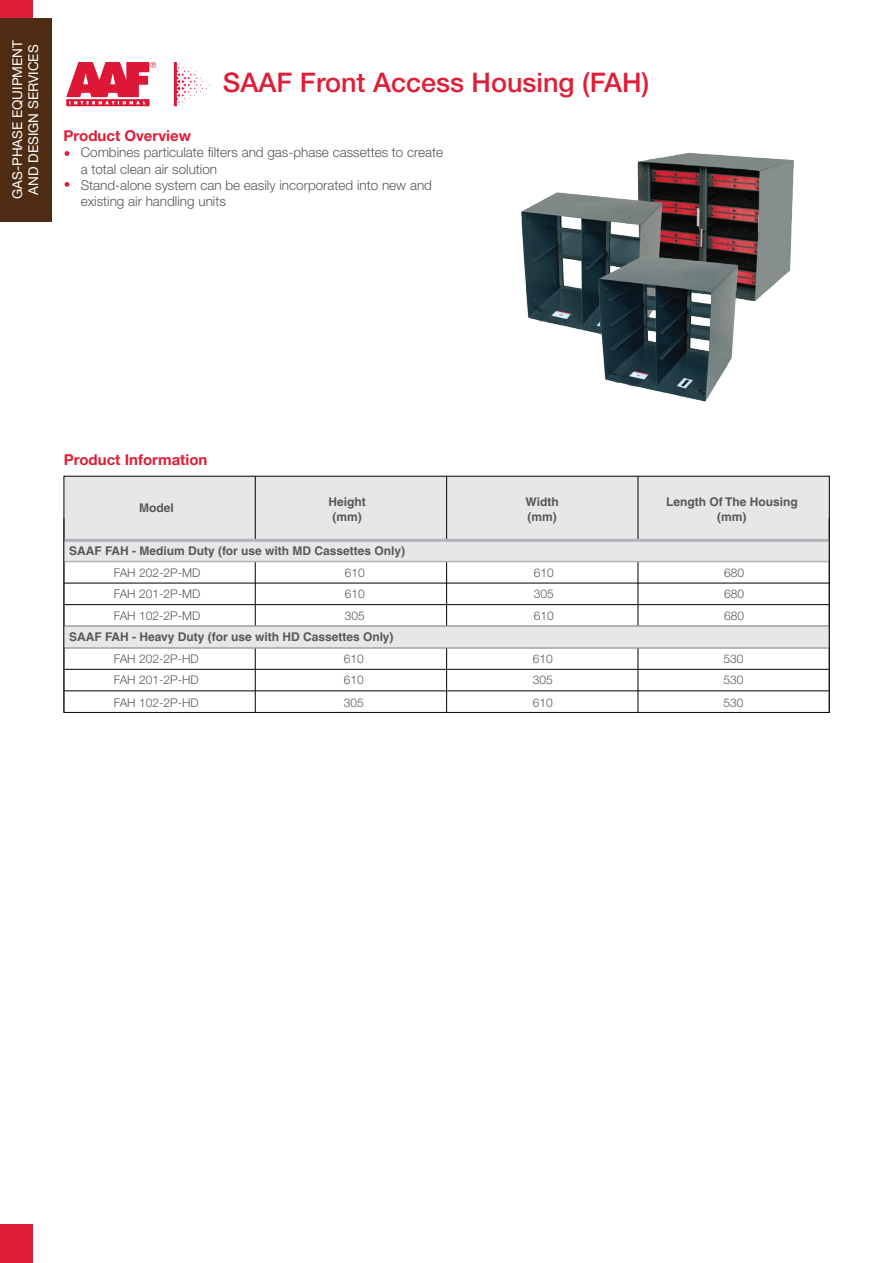
<style>
.page{position:relative;width:893px;height:1263px;background:#fff}
.page>*{position:absolute;margin:0;border:0;box-sizing:border-box;transform-origin:0 0}
.t1{font:500 27px "Helvetica Neue LT Std";color:#df1e38}
.t2{font:700 15px "Helvetica Neue";color:#df1e39}
.t3{font:300 13.5px/16.2px "Helvetica Neue";color:#57585a}
.t4{font:13.5px/16.2px "Helvetica Neue LT Std";color:#fff;text-align:center}
.t5{font:700 12px/14.4px "Helvetica";color:#57585a;text-align:center}
.t6{font:300 12px/21px "Helvetica Neue";color:#57585a}
</style>
<div class="page">
<div style="left:0;top:0;width:33px;height:18px;background:#df1e38"></div>
<div style="left:0;top:1225px;width:32px;height:38px;background:#df1e38"></div>
<div style="left:0;top:18px;width:51px;height:203px;background:#4e2c13"></div>
<svg style="left:65px;top:151px;width:4px;height:5px"></svg>
<svg style="left:65px;top:182px;width:4px;height:5px"></svg>
<div style="left:64px;top:476px;width:765px;height:64px;background:#e6e7e9"></div>
<div style="left:64px;top:476px;width:765px;height:237px;border:1px solid #000001"></div>
<hr style="left:64px;top:691px;width:765px;height:1px;background:#000001">
<hr style="left:64px;top:669px;width:765px;height:1px;background:#000001">
<hr style="left:64px;top:604px;width:765px;height:1px;background:#000001">
<hr style="left:64px;top:583px;width:765px;height:1px;background:#000001">
<hr style="left:638px;top:476px;width:1px;height:236px;background:#000001">
<hr style="left:446px;top:476px;width:1px;height:236px;background:#000001">
<hr style="left:255px;top:476px;width:1px;height:236px;background:#000001">
<div style="left:64px;top:540px;width:765px;height:21px;background:#e6e7e9"></div>
<div style="left:64px;top:626px;width:765px;height:22px;background:#e6e7e9"></div>
<hr style="left:64px;top:539px;width:765px;height:3px;background:#b2b3b7">
<hr style="left:64px;top:561px;width:765px;height:1px;background:#b2b3b7">
<hr style="left:64px;top:647px;width:765px;height:1px;background:#b2b3b7">
<hr style="left:64px;top:625px;width:765px;height:2px;background:#b2b3b7">
<hr style="left:64px;top:518px;width:1px;height:194px;background:#231f20">
<hr style="left:829px;top:518px;width:1px;height:194px;background:#231f20">
<svg style="left:66px;top:62px;width:90px;height:44px"></svg>
<hr style="left:174px;top:62px;width:3px;height:44px;background:#dd1736">
<svg style="left:176px;top:64px;width:37px;height:42px"></svg>
<img style="left:521px;top:152px;width:273px;height:250px">
<p class="t4" style="left:9px;top:199px;width:160px;rotate:-90deg">GAS-PHASE EQUIPMENT<br>AND DESIGN SERVICES</p>
<p class="t2" style="left:64px;top:127px;width:129px">Product Overview</p>
<h1 class="t1" style="left:223px;top:66px;width:428px">SAAF Front Access Housing (FAH)</h1>
<p class="t3" style="left:81px;top:144px;width:364px">Combines particulate filters and gas-phase cassettes to create a total clean air solution<br>Stand-alone system can be easily incorporated into new and existing air handling units</p>
<p class="t2" style="left:64px;top:450px;width:145px">Product Information</p>
<p class="t5" style="left:328px;top:495px;width:39px">Height (mm)</p>
<p class="t5" style="left:526px;top:495px;width:35px;text-align:left">Width (mm)</p>
<p class="t5" style="left:666px;top:495px;width:133px">Length Of The Housing (mm)</p>
<p class="t5" style="left:139px;top:501px;width:36px">Model</p>
<p class="t5" style="left:69px;top:544px;width:337px">SAAF FAH - Medium Duty (for use with MD Cassettes Only)</p>
<p class="t6" style="left:114px;top:561px;width:88px">FAH 202-2P-MD<br>FAH 201-2P-MD</p>
<p class="t6" style="left:114px;top:605px;width:88px">FAH 102-2P-MD</p>
<p class="t6" style="left:345px;top:561px;width:22px">610<br>610</p>
<p class="t6" style="left:345px;top:605px;width:22px">305</p>
<p class="t5" style="left:69px;top:630px;width:326px">SAAF FAH - Heavy Duty (for use with HD Cassettes Only)</p>
<p class="t6" style="left:114px;top:648px;width:86px">FAH 202-2P-HD<br>FAH 201-2P-HD</p>
<p class="t6" style="left:114px;top:691px;width:86px">FAH 102-2P-HD</p>
<p class="t6" style="left:344px;top:648px;width:22px">610<br>610</p>
<p class="t6" style="left:344px;top:691px;width:22px">305</p>
<p class="t6" style="left:534px;top:561px;width:22px">610<br>305</p>
<p class="t6" style="left:534px;top:605px;width:22px">610</p>
<p class="t6" style="left:533px;top:648px;width:22px">610<br>305</p>
<p class="t6" style="left:533px;top:691px;width:22px">610</p>
<p class="t6" style="left:724px;top:561px;width:22px">680<br>680</p>
<p class="t6" style="left:724px;top:605px;width:22px">680</p>
<p class="t6" style="left:723px;top:648px;width:22px">530<br>530</p>
<p class="t6" style="left:723px;top:691px;width:22px">530</p>
</div>
